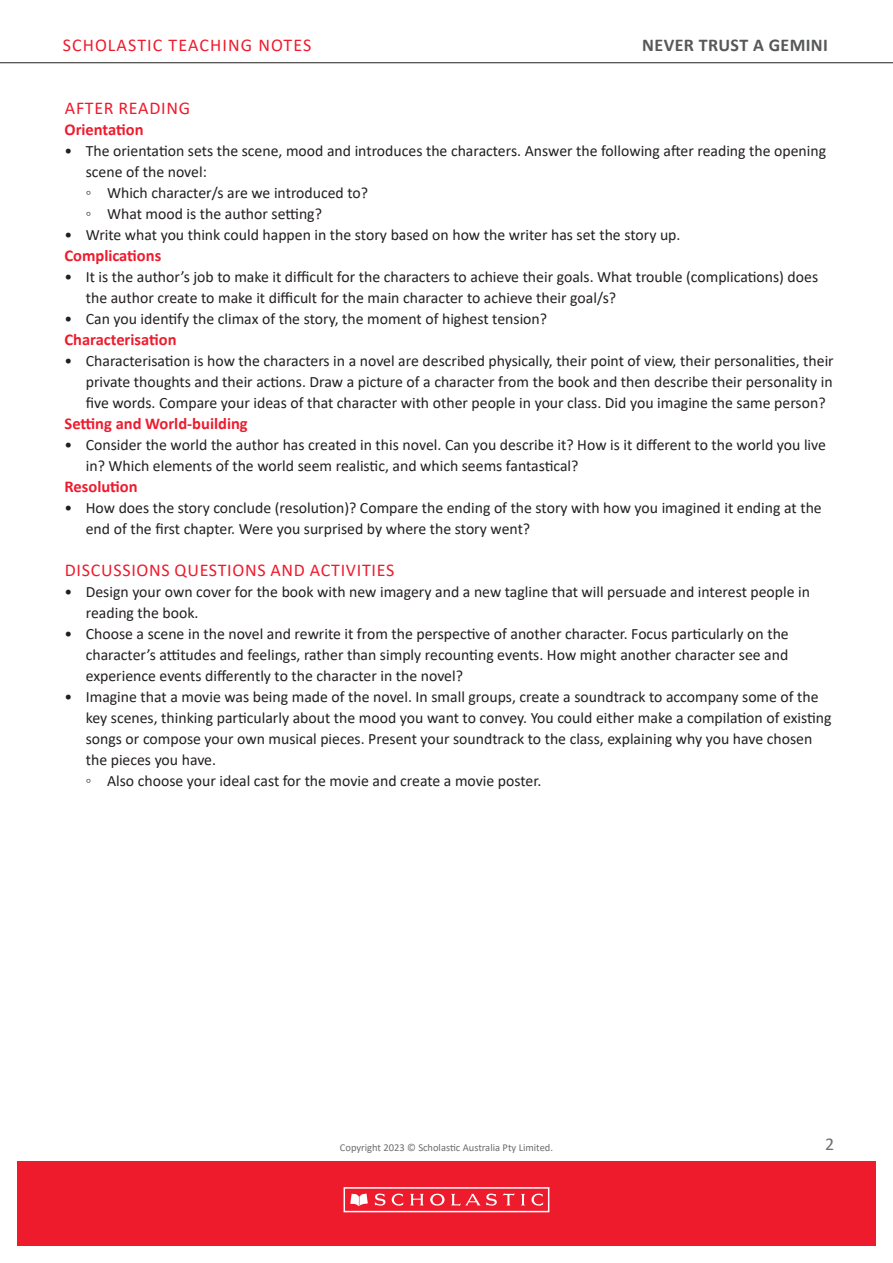
<style>
.page{position:relative;width:893px;height:1263px;background:#fff}
.page>*{position:absolute;margin:0;border:0;box-sizing:border-box;transform-origin:0 0}
.SUB_HEAD_2{font:18px "Calibri";letter-spacing:.04em;color:#ee1b2d}
.SUB_HEAD_2-2{font:18px "Calibri";letter-spacing:.06em;color:#ee1b2d}
.t1{font:700 18px "Calibri";letter-spacing:.02em;color:#57585a}
.t2{font:18px "Calibri";color:#6c6d70}
.SUB_HEAD_3{font:700 16.5px "Calibri";color:#ee1b2d}
.t3{font:15.75px/21px "Calibri";color:#231f20}
.t4{font:10.5px "Calibri";color:#6c6d70}
</style>
<div class="page">
<div style="left:17px;top:1161px;width:859px;height:85px;background:#ee1b2d"></div>
<div style="left:344px;top:1187px;width:205px;height:25px;border:2px solid #fff"></div>
<svg style="left:350px;top:1193px;width:18px;height:13px"></svg>
<svg style="left:375px;top:1193px;width:28px;height:13px"></svg>
<svg style="left:410px;top:1194px;width:14px;height:11px"></svg>
<svg style="left:521px;top:1194px;width:4px;height:11px"></svg>
<svg style="left:531px;top:1193px;width:12px;height:13px"></svg>
<svg style="left:430px;top:1194px;width:15px;height:11px"></svg>
<svg style="left:451px;top:1193px;width:64px;height:13px"></svg>
<hr style="left:0;top:62px;width:893px;height:1px;background:#231f20">
<p class="SUB_HEAD_2-2" style="left:63px;top:32px;width:250px">SCHOLASTIC TEACHING NOTES</p>
<p class="t1" style="left:642px;top:32px;width:187px">NEVER TRUST A GEMINI</p>
<p class="SUB_HEAD_2" style="left:65px;top:95px;width:127px">AFTER READING</p>
<p class="SUB_HEAD_3" style="left:65px;top:117px;width:81px">Orientation</p>
<p class="t3" style="left:86px;top:139px;width:742px;text-indent:-21px">• The orientation sets the scene, mood and introduces the characters. Answer the following after reading the opening scene of the novel:</p>
<p class="t3" style="left:86px;top:181px;width:284px">◦ Which character/s are we introduced to?</p>
<p class="t3" style="left:86px;top:202px;width:238px">◦ What mood is the author setting?</p>
<p class="t3" style="left:65px;top:223px;width:617px">• Write what you think could happen in the story based on how the writer has set the story up.</p>
<p class="SUB_HEAD_3" style="left:65px;top:243px;width:98px">Complications</p>
<p class="t3" style="left:86px;top:265px;width:734px;text-indent:-21px">• It is the author’s job to make it difficult for the characters to achieve their goals. What trouble (complications) does the author create to make it difficult for the main character to achieve their goal/s?</p>
<p class="t3" style="left:65px;top:307px;width:484px">• Can you identify the climax of the story, the moment of highest tension?</p>
<p class="SUB_HEAD_3" style="left:65px;top:327px;width:113px">Characterisation</p>
<p class="t3" style="left:86px;top:349px;width:749px;text-align:justify;text-indent:-21px">• Characterisation is how the characters in a novel are described physically, their point of view, their personalities, their private thoughts and their actions. Draw a picture of a character from the book and then describe their personality in five words. Compare your ideas of that character with other people in your class. Did you imagine the same person?</p>
<p class="SUB_HEAD_3" style="left:65px;top:411px;width:185px">Setting and World-building</p>
<p class="t3" style="left:86px;top:433px;width:742px;text-indent:-21px">• Consider the world the author has created in this novel. Can you describe it? How is it different to the world you live in? Which elements of the world seem realistic, and which seems fantastical?</p>
<p class="SUB_HEAD_3" style="left:65px;top:474px;width:75px">Resolution</p>
<p class="t3" style="left:86px;top:496px;width:737px;text-indent:-21px">• How does the story conclude (resolution)? Compare the ending of the story with how you imagined it ending at the end of the first chapter. Were you surprised by where the story went?</p>
<p class="SUB_HEAD_2" style="left:65px;top:557px;width:331px">DISCUSSIONS QUESTIONS AND ACTIVITIES</p>
<p class="t3" style="left:86px;top:580px;width:726px;text-indent:-21px">• Design your own cover for the book with new imagery and a new tagline that will persuade and interest people in reading the book.</p>
<p class="t3" style="left:86px;top:622px;width:704px;text-align:justify;text-indent:-21px">• Choose a scene in the novel and rewrite it from the perspective of another character. Focus particularly on the character’s attitudes and feelings, rather than simply recounting events. How might another character see and experience events differently to the character in the novel?</p>
<p class="t3" style="left:86px;top:685px;width:747px;text-indent:-21px">• Imagine that a movie was being made of the novel. In small groups, create a soundtrack to accompany some of the key scenes, thinking particularly about the mood you want to convey. You could either make a compilation of existing songs or compose your own musical pieces. Present your soundtrack to the class, explaining why you have chosen the pieces you have.</p>
<p class="t3" style="left:86px;top:769px;width:457px">◦ Also choose your ideal cast for the movie and create a movie poster.</p>
<p class="t4" style="left:340px;top:1140px;width:215px">Copyright 2023 © Scholastic Australia Pty Limited.</p>
<p class="t2" style="left:825px;top:1131px;width:11px">2</p>
</div>
